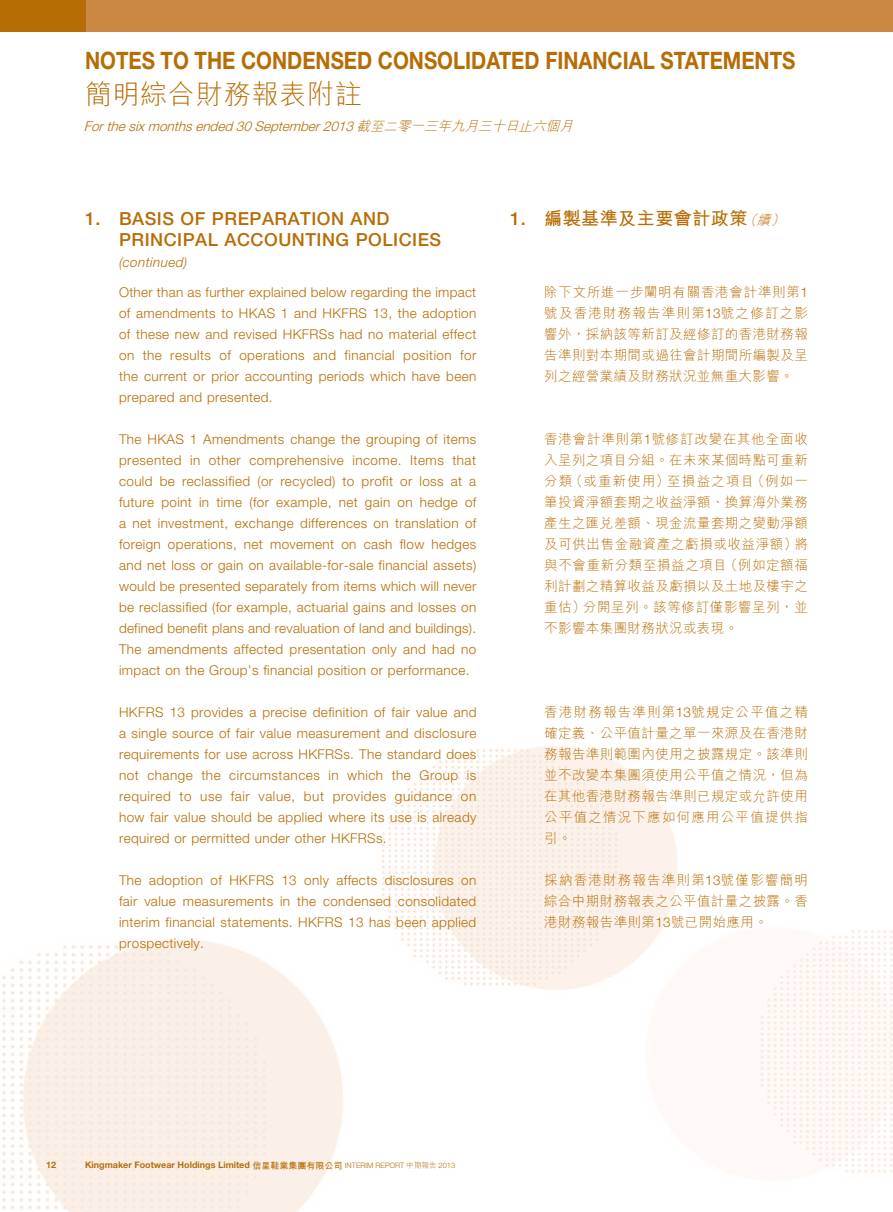
<style>
.page{position:relative;width:893px;height:1212px;background:#fff}
.page>*{position:absolute;margin:0;border:0;box-sizing:border-box;transform-origin:0 0}
.t1{font:300 27px "M Hei HK";letter-spacing:.03em;color:#b76d06}
.t2{font:700 24px "Helvetica Neue LT Std";color:#b76d06;scale:.85 1}
.t3{font:500 18px "Helvetica Neue LT Std";letter-spacing:.03em;color:#b76d06}
.t4{font:700 18px "M Hei HK";letter-spacing:.03em;color:#b76d06}
.t5{font:300 13.5px/21px "Helvetica Neue LT Std";letter-spacing:.03em;color:#b76d06;text-align:justify}
.t6{font:300 13.5px/21px "M Hei HK";letter-spacing:.03em;color:#b76d06;text-align:justify}
.t7{font:italic 300 13.5px "Helvetica Neue LT Std";color:#b76d06}
.t8{font:italic 300 13.5px "Helvetica Neue LT Std";letter-spacing:.03em;color:#b76d06}
.t9{font:700 9px "Helvetica Neue LT Std";color:#b76d06}
.s1{font-family:"M Hei HK"}
.s2{font-family:"Helvetica Neue LT Std";font-weight:500}
.s3{font-weight:300;font-style:italic;font-size:13.5px}
.s4{font-family:"Helvetica Neue LT Std"}
.s5{font-weight:300;font-size:7.5px}
.s6{font-family:"M Hei HK";font-weight:300;font-size:7.5px}
</style>
<div class="page">
<img style="left:0;top:31px;width:893px;height:1181px">
<div style="left:85px;top:0;width:808px;height:31px;background:#cb8842"></div>
<div style="left:0;top:0;width:85px;height:31px;background:#b76d06"></div>
<h2 class="t2" style="left:85px;top:46px;width:837px">NOTES TO THE CONDENSED CONSOLIDATED FINANCIAL STATEMENTS</h2>
<h1 class="t1" style="left:85px;top:75px;width:278px">簡明綜合財務報表附註</h1>
<p class="t7" style="left:84px;top:117px;width:495px">Forthesixmonthsended30September2013<span class="s1">截至二零一三年九月三十日止六個月</span></p>
<h3 class="t3" style="left:85px;top:208px;width:59px">1. BASIS</h3>
<h3 class="t3" style="left:181px;top:208px;width:57px">OF PREPARATION</h3>
<h3 class="t3" style="left:351px;top:208px;width:41px">AND</h3>
<h3 class="t3" style="left:119px;top:229px;width:25px">PRINCIPAL</h3>
<h3 class="t3" style="left:225px;top:229px;width:26px">ACCOUNTING</h3>
<h3 class="t3" style="left:356px;top:229px;width:24px">POLICIES</h3>
<p class="t8" style="left:119px;top:255px;width:70px">(continued)</p>
<p class="t5" style="left:119px;top:281px;width:359px">Other than as further explained below regarding the impact of amendments to HKAS 1 and HKFRS 13, the adoption of these new and revised HKFRSs had no material effect on the results of operations and financial position for the current or prior accounting periods which have been prepared and presented.</p>
<p class="t5" style="left:119px;top:428px;width:359px">The HKAS 1 Amendments change the grouping of items presented in other comprehensive income. Items that could be reclassified (or recycled) to profit or loss at a future point in time (for example, net gain on hedge of a net investment, exchange differences on translation of foreign operations, net movement on cash flow hedges and net loss or gain on available-for-sale financial assets) would be presented separately from items which will never be reclassified (for example, actuarial gains and losses on defined benefit plans and revaluation of land and buildings).<br>The amendments affected presentation only and had no impact on the Group’s financial position or performance.</p>
<p class="t5" style="left:119px;top:701px;width:359px">HKFRS 13 provides a precise definition of fair value and a single source of fair value measurement and disclosure requirements for use across HKFRSs. The standard does not change the circumstances in which the Group is required to use fair value, but provides guidance on how fair value should be applied where its use is already required or permitted under other HKFRSs.</p>
<p class="t5" style="left:119px;top:869px;width:359px">The adoption of HKFRS 13 only affects disclosures on fair value measurements in the condensed consolidated interim financial statements. HKFRS 13 has been applied prospectively.</p>
<h3 class="t4" style="left:510px;top:206px;width:280px"><span class="s2">1.</span> 編製基準及主要會計政策<span class="s3">（續）</span></h3>
<p class="t6" style="left:544px;top:281px;width:265px">除下文所進一步闡明有關香港會計準則第<span class="s4">1</span>號及香港財務報告準則第<span class="s4">13</span>號之修訂之影響外，採納該等新訂及經修訂的香港財務報告準則對本期間或過往會計期間所編製及呈列之經營業績及財務狀況並無重大影響。</p>
<p class="t6" style="left:544px;top:428px;width:265px">香港會計準則第<span class="s4">1</span>號修訂改變在其他全面收入呈列之項目分組。在未來某個時點可重新分類（或重新使用）至損益之項目（例如一筆投資淨額套期之收益淨額、換算海外業務產生之匯兌差額、現金流量套期之變動淨額及可供出售金融資產之虧損或收益淨額）將與不會重新分類至損益之項目（例如定額福利計劃之精算收益及虧損以及土地及樓宇之重估）分開呈列。該等修訂僅影響呈列，並不影響本集團財務狀況或表現。</p>
<p class="t6" style="left:544px;top:701px;width:265px">香港財務報告準則第<span class="s4">13</span>號規定公平值之精確定義、公平值計量之單一來源及在香港財務報告準則範圍內使用之披露規定。該準則並不改變本集團須使用公平值之情況，但為在其他香港財務報告準則已規定或允許使用公平值之情況下應如何應用公平值提供指引。</p>
<p class="t6" style="left:544px;top:869px;width:265px">採納香港財務報告準則第<span class="s4">13</span>號僅影響簡明綜合中期財務報表之公平值計量之披露。香港財務報告準則第<span class="s4">13</span>號已開始應用。</p>
<p class="t9" style="left:46px;top:1159px;width:12px">12</p>
<p class="t9" style="left:85px;top:1159px;width:372px">Kingmaker Footwear Holdings Limited <span class="s1">信星鞋業集團有限公司</span> <span class="s5">INTERIM REPORT</span> <span class="s6">中期報告</span> <span class="s5">2013</span></p>
</div>
